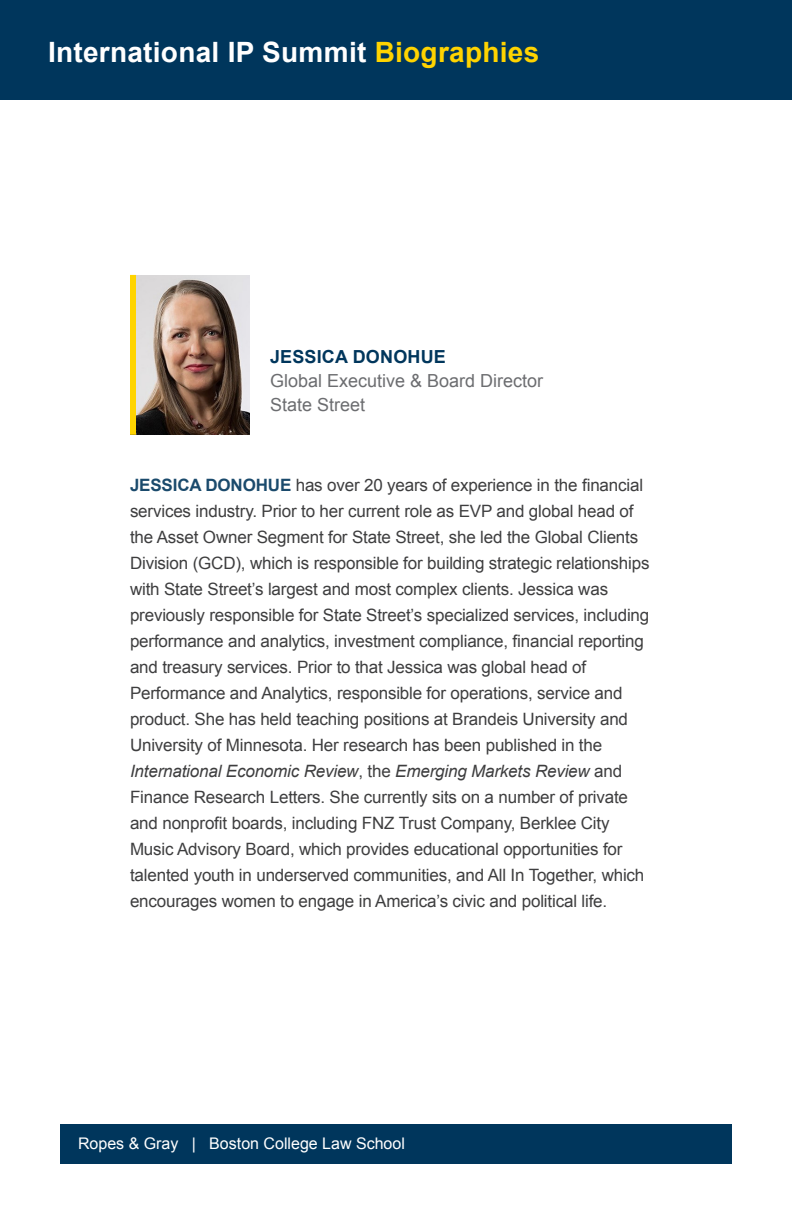
<style>
.page{position:relative;width:792px;height:1224px;background:#fff}
.page>*{position:absolute;margin:0;border:0;box-sizing:border-box;transform-origin:0 0}
.t1{font:700 28px "Arial";letter-spacing:.01em;color:#fff}
.BIO_Firm{font:18px "Arial";color:#6c6d70}
.BIO_Name{font:700 18px "Arial";letter-spacing:.01em;color:#00365c}
.BIO_BODY{font:17px/26px "Arial";letter-spacing:-.01em;color:#3e3e3f}
.t2{font:16px "Arial";color:#fff}
.s1{color:#ffd400}
.s2{font-weight:700;color:#1a4a6c}
.s3{font-style:italic}
</style>
<div class="page">
<div style="left:60px;top:1124px;width:672px;height:40px;background:#00365c"></div>
<div style="left:0;top:0;width:792px;height:100px;background:#00365c"></div>
<img style="left:136px;top:275px;width:114px;height:160px">
<div style="left:130px;top:275px;width:6px;height:160px;background:#ffd400"></div>
<p class="t1" style="left:48px;top:34px;width:493px">International IP Summit <span class="s1">Biographies</span></p>
<p class="BIO_Name" style="left:270px;top:345px;width:177px">JESSICA DONOHUE</p>
<p class="BIO_Firm" style="left:270px;top:369px;width:275px">Global Executive &amp; Board Director</p>
<p class="BIO_Firm" style="left:270px;top:393px;width:97px">State Street</p>
<p class="BIO_BODY" style="left:130px;top:472px;width:521px"><span class="s2">JESSICA DONOHUE</span> has over 20 years of experience in the financial services industry. Prior to her current role as EVP and global head of the Asset Owner Segment for State Street, she led the Global Clients Division (GCD), which is responsible for building strategic relationships with State Street’s largest and most complex clients. Jessica was previously responsible for State Street’s specialized services, including performance and analytics, investment compliance, financial reporting and treasury services. Prior to that Jessica was global head of Performance and Analytics, responsible for operations, service and product. She has held teaching positions at Brandeis University and University of Minnesota. Her research has been published in the <span class="s3">International Economic Review</span>, the <span class="s3">Emerging Markets Review</span> and Finance Research Letters. She currently sits on a number of private and nonprofit boards, including FNZ Trust Company, Berklee City Music Advisory Board, which provides educational opportunities for talented youth in underserved communities, and All In Together, which encourages women to engage in America’s civic and political life.</p>
<p class="t2" style="left:78px;top:1133px;width:328px">Ropes &amp; Gray | Boston College Law School</p>
</div>
